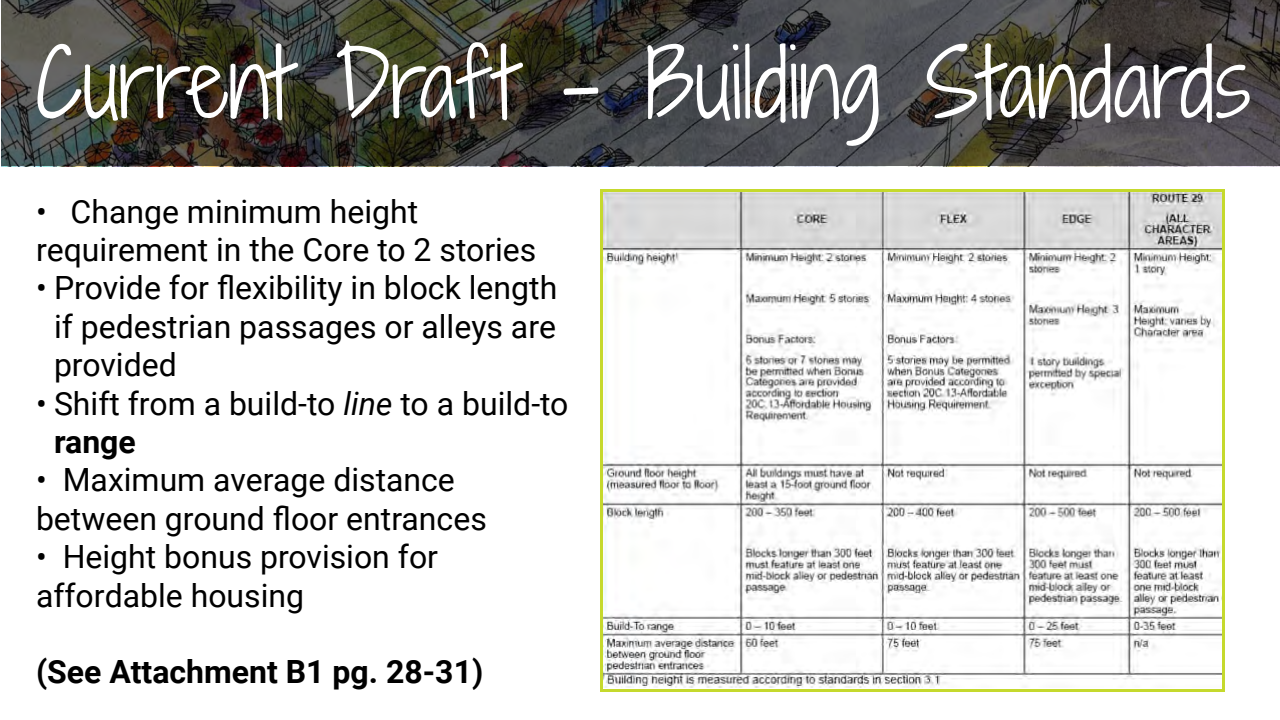
<style>
.page{position:relative;width:1280px;height:720px;background:#fff}
.page>*{position:absolute;margin:0;border:0;box-sizing:border-box;transform-origin:0 0}
.t1{font:90px "Shadows Into Light Two";color:#fff}
.t2{font:32px/38.4px "Roboto";color:#000}
.t3{font:700 32px "Roboto";color:#000}
.s1{font-style:italic}
.s2{font-weight:700}
</style>
<div class="page">
<svg style="left:1px;top:0;width:1279px;height:166px;background:#403f3a"></svg>
<img style="left:604px;top:193px;width:617px;height:495px">
<div style="left:600px;top:189px;width:625px;height:503px;border:3px solid #c5d92d"></div>
<p class="t1" style="left:35px;top:18px;width:1217px">Current Draft - Building Standards</p>
<p class="t2" style="left:36px;top:191px;width:502px">• Change minimum height requirement in the Core to 2 stories</p>
<p class="t2" style="left:54px;top:268px;width:505px;text-align:justify;text-indent:-18px">• Provide for flexibility in block length if pedestrian passages or alleys are provided</p>
<p class="t2" style="left:54px;top:383px;width:516px;text-indent:-18px">• Shift from a build-to <span class="s1">line</span> to a build-to <span class="s2">range</span></p>
<p class="t2" style="left:36px;top:460px;width:452px">• Maximum average distance between ground floor entrances</p>
<p class="t2" style="left:36px;top:536px;width:404px">• Height bonus provision for affordable housing</p>
<p class="t3" style="left:36px;top:650px;width:449px">(See Attachment B1 pg. 28-31)</p>
</div>
